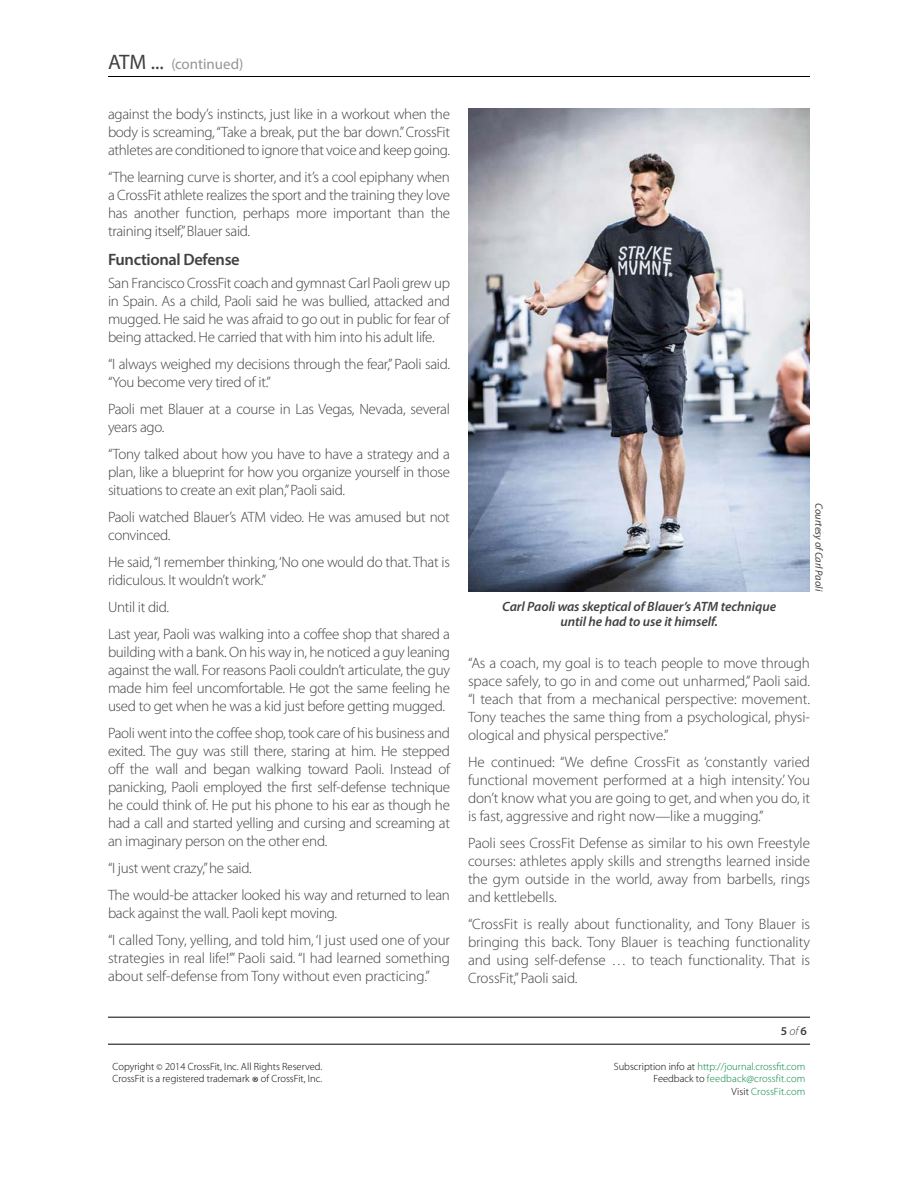
<style>
.page{position:relative;width:918px;height:1188px;background:#fff}
.page>*{position:absolute;margin:0;border:0;box-sizing:border-box;transform-origin:0 0}
.t1{font:600 16.5px "Myriad Pro";letter-spacing:-.02em;color:#414042}
.t2{font:300 15px/18px "Myriad Pro";letter-spacing:-.02em;color:#414042;text-align:justify}
.t3{font:15px "Myriad Pro";letter-spacing:-.005em;color:#939598}
.t4{font:italic 600 13.5px/15px "Myriad Pro";letter-spacing:-.005em;color:#414042;text-align:center}
.t5{font:600 12px "Myriad Pro";color:#414042}
.t6{font:300 10.5px/12.6px "Myriad Pro";color:#00853f;text-align:right}
.t7{font:300 10.5px/12px "Myriad Pro";color:#000}
.t8{font:italic 10.5px "Myriad Pro";letter-spacing:-.005em;color:#414042}
.s1{font-size:21px;color:#414042}
.s2{font-weight:300;font-style:italic}
.s3{font-size:9px}
.s4{font-size:16.5px}
.s5{color:#000}
</style>
<div class="page">
<hr style="left:108px;top:76px;width:702px;height:1px;background:#000">
<hr style="left:108px;top:1017px;width:702px;height:1px;background:#000">
<hr style="left:108px;top:1044px;width:702px;height:1px;background:#000">
<img style="left:468px;top:108px;width:342px;height:484px">
<p class="t3" style="left:108px;top:55px;width:137px"><span class="s1">ATM ...</span> (continued)</p>
<p class="t2" style="left:108px;top:106px;width:344px">against the body’s instincts, just like in a workout when the body is screaming, “Take a break, put the bar down.” CrossFit athletes are conditioned to ignore that voice and keep going.</p>
<p class="t2" style="left:108px;top:169px;width:344px">“The learning curve is shorter, and it’s a cool epiphany when a CrossFit athlete realizes the sport and the training they love has another function, perhaps more important than the training itself,” Blauer said.</p>
<p class="t1" style="left:108px;top:249px;width:133px">Functional Defense</p>
<p class="t2" style="left:108px;top:274px;width:344px">San Francisco CrossFit coach and gymnast Carl Paoli grew up in Spain. As a child, Paoli said he was bullied, attacked and mugged. He said he was afraid to go out in public for fear of being attacked. He carried that with him into his adult life.</p>
<p class="t2" style="left:108px;top:355px;width:344px">“I always weighed my decisions through the fear,” Paoli said. “You become very tired of it.”</p>
<p class="t2" style="left:108px;top:400px;width:343px">Paoli met Blauer at a course in Las Vegas, Nevada, several years ago.</p>
<p class="t2" style="left:108px;top:445px;width:344px">“Tony talked about how you have to have a strategy and a plan, like a blueprint for how you organize yourself in those situations to create an exit plan,” Paoli said.</p>
<p class="t2" style="left:108px;top:508px;width:343px">Paoli watched Blauer’s ATM video. He was amused but not convinced.</p>
<p class="t2" style="left:108px;top:553px;width:344px">He said, “I remember thinking, ‘No one would do that. That is ridiculous. It wouldn’t work.”</p>
<p class="t2" style="left:108px;top:593px;width:344px;line-height:27px">Until it did.<br>Last year, Paoli was walking into a coffee shop that shared a</p>
<p class="t2" style="left:108px;top:643px;width:344px">building with a bank. On his way in, he noticed a guy leaning against the wall. For reasons Paoli couldn’t articulate, the guy made him feel uncomfortable. He got the same feeling he used to get when he was a kid just before getting mugged.</p>
<p class="t2" style="left:108px;top:724px;width:344px">Paoli went into the coffee shop, took care of his business and exited. The guy was still there, staring at him. He stepped off the wall and began walking toward Paoli. Instead of panicking, Paoli employed the first self-defense technique he could think of. He put his phone to his ear as though he had a call and started yelling and cursing and screaming at an imaginary person on the other end.</p>
<p class="t2" style="left:108px;top:854px;width:344px;line-height:27px">“I just went crazy,” he said.<br>The would-be attacker looked his way and returned to lean</p>
<p class="t2" style="left:108px;top:899px;width:343px;line-height:27px">back against the wall. Paoli kept moving.<br>“I called Tony, yelling, and told him, ‘I just used one of your</p>
<p class="t2" style="left:108px;top:949px;width:344px">strategies in real life!’” Paoli said. “I had learned something about self-defense from Tony without even practicing.”</p>
<p class="t4" style="left:502px;top:599px;width:276px">Carl Paoli was skeptical of Blauer’s ATM technique until he had to use it himself.</p>
<p class="t8" style="left:826px;top:503px;width:89px;rotate:90deg">Courtesy of Carl Paoli</p>
<p class="t2" style="left:468px;top:655px;width:344px">“As a coach, my goal is to teach people to move through space safely, to go in and come out unharmed,” Paoli said. “I teach that from a mechanical perspective: movement.<br>Tony teaches the same thing from a psychological, physi&shy;ological and physical perspective.”</p>
<p class="t2" style="left:468px;top:754px;width:344px">He continued: “We define CrossFit as ‘constantly varied functional movement performed at a high intensity.’ You don’t know what you are going to get, and when you do, it is fast, aggressive and right now—like a mugging.”</p>
<p class="t2" style="left:468px;top:835px;width:344px">Paoli sees CrossFit Defense as similar to his own Freestyle courses: athletes apply skills and strengths learned inside the gym outside in the world, away from barbells, rings and kettlebells.</p>
<p class="t2" style="left:468px;top:916px;width:344px">“CrossFit is really about functionality, and Tony Blauer is bringing this back. Tony Blauer is teaching functionality and using self-defense … to teach functionality. That is CrossFit,” Paoli said.</p>
<p class="t5" style="left:781px;top:1023px;width:28px">5 <span class="s2">of</span> 6</p>
<p class="t7" style="left:112px;top:1061px;width:211px">Copyright <span class="s3">©</span> 2014 CrossFit, Inc. All Rights Reserved.<br>CrossFit is a registered trademark <span class="s4">®</span> of CrossFit, Inc.</p>
<p class="t6" style="left:614px;top:1060px;width:193px"><span class="s5">Subscription info at</span> http://journal.crossfit.com<br><span class="s5">Feedback to</span> feedback@crossfit.com<br><span class="s5">Visit</span> CrossFit.com</p>
</div>
